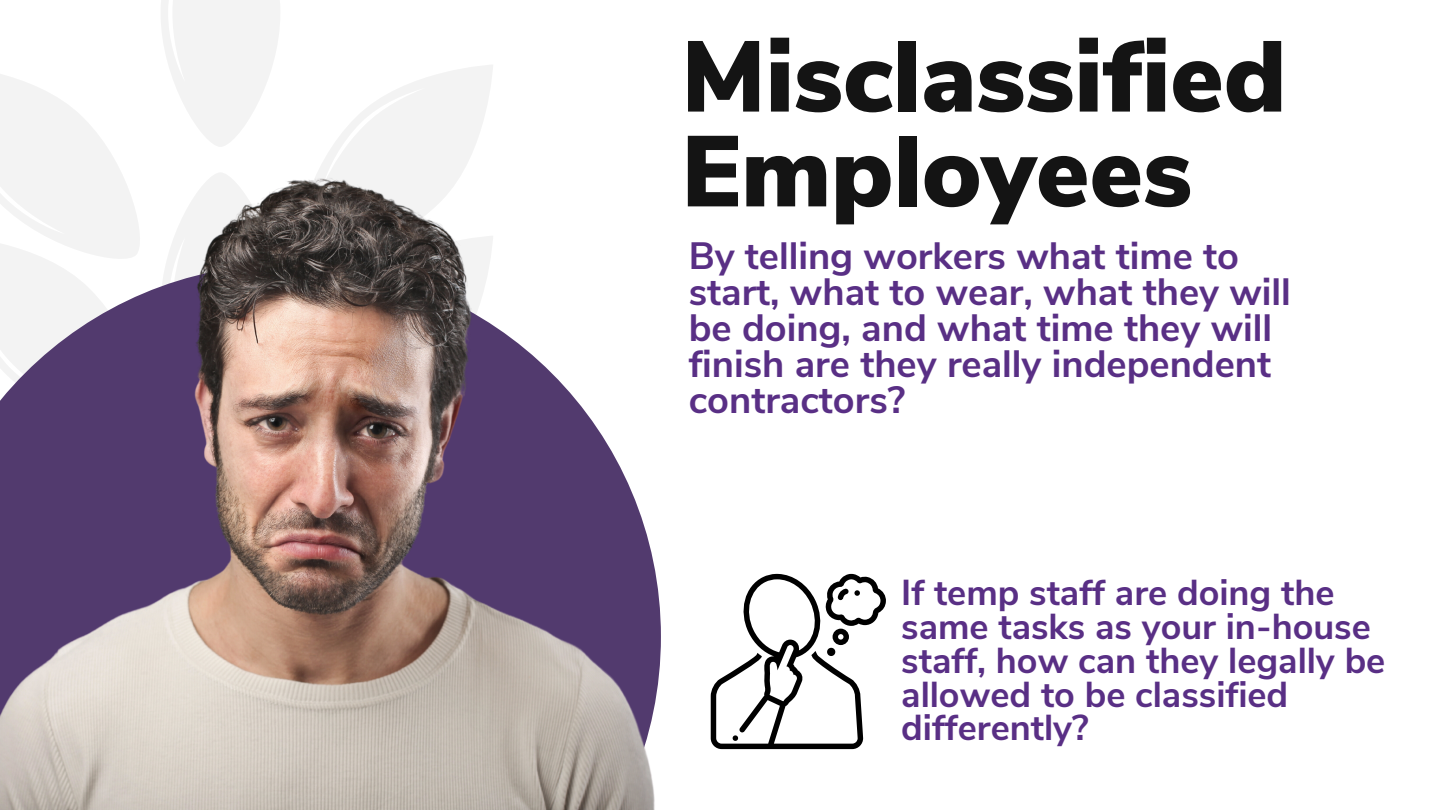
<style>
.page{position:relative;width:1440px;height:810px;background:#fff}
.page>*{position:absolute;margin:0;border:0;box-sizing:border-box;transform-origin:0 0}
.t1{font:900 100.1px/94.8px "Nunito Sans";color:#141414}
.t2{font:700 38px/36px "Nunito Sans";color:#592f85}
.t3{font:700 36px/33.8px "Nunito Sans";color:#592f85}
</style>
<div class="page">
<svg style="left:161px;top:0;width:119px;height:147px"></svg>
<svg style="left:0;top:74px;width:115px;height:88px"></svg>
<svg style="left:323px;top:65px;width:170px;height:97px"></svg>
<img style="left:0;top:162px;width:733px;height:648px">
<svg style="left:711px;top:574px;width:175px;height:175px"></svg>
<p class="t1" style="left:681px;top:31px;width:606px">Misclassified<br>Employees</p>
<p class="t2" style="left:689px;top:238px;width:604px">By telling workers what time to start, what to wear, what they will be doing, and what time they will finish are they really independent contractors?</p>
<p class="t3" style="left:901px;top:577px;width:486px">If temp staff are doing the same tasks as your in-house staff, how can they legally be allowed to be classified differently?</p>
</div>
